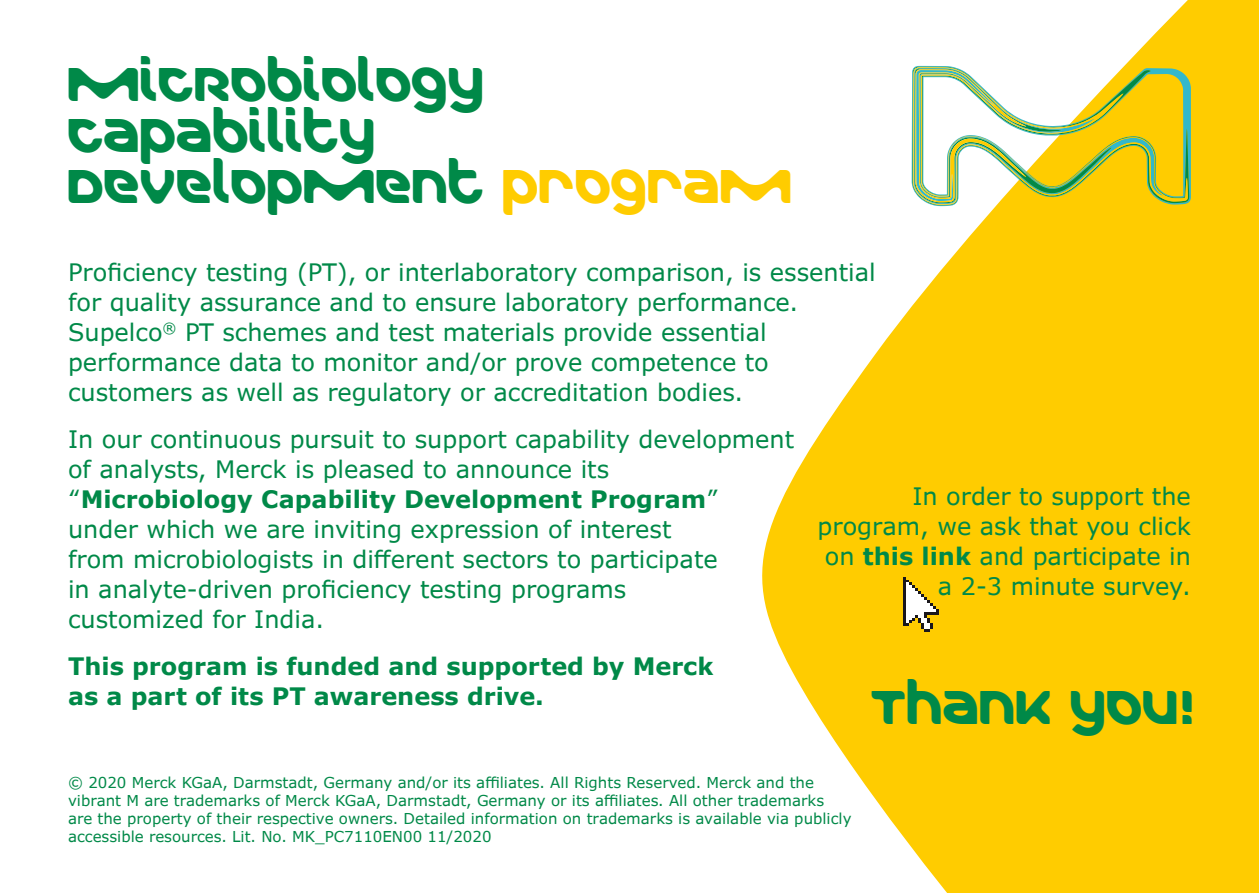
<style>
.page{position:relative;width:1259px;height:893px;background:#fff}
.page>*{position:absolute;margin:0;border:0;box-sizing:border-box;transform-origin:0 0}
.t1{font:48px/51px "Merck";color:#008948}
.t2{font:24px/30px "Verdana Pro";color:#008948}
.t3{font:700 24px/30px "Verdana Pro";color:#008948}
.t4{font:15px/18px "Verdana Pro";color:#008948}
.s1{color:#fc0}
.s2{font-weight:700}
</style>
<div class="page">
<svg style="left:762px;top:0;width:497px;height:893px;fill:#fc0"></svg>
<svg style="left:903px;top:577px;width:35px;height:55px"></svg>
<svg style="left:911px;top:66px;width:280px;height:140px"></svg>
<h1 class="t1" style="left:68px;top:59px;width:726px">MICROBIOLOGY<br>CAPABILITY<br>DEVELOPMENT <span class="s1">PROGRAM</span></h1>
<p class="t2" style="left:68px;top:258px;width:809px">Proficiency testing (PT), or interlaboratory comparison, is essential for quality assurance and to ensure laboratory performance.<br>Supelco<sup>®</sup> PT schemes and test materials provide essential performance data to monitor and/or prove competence to customers as well as regulatory or accreditation bodies.</p>
<p class="t2" style="left:68px;top:425px;width:728px">In our continuous pursuit to support capability development of analysts, Merck is pleased to announce its “<span class="s2">Microbiology Capability Development Program</span>” under which we are inviting expression of interest<br>from microbiologists in different sectors to participate<br>in analyte-driven proficiency testing programs<br>customized for India.</p>
<p class="t3" style="left:68px;top:652px;width:647px">This program is funded and supported by Merck as a part of its PT awareness drive.</p>
<p class="t2" style="left:817px;top:481px;width:375px;text-align:right">In order to support the program, we ask that you click on <span class="s2">this link</span> and participate in a 2-3 minute survey.</p>
<h1 class="t1" style="left:871px;top:681px;width:328px">THANK YOU!</h1>
<p class="t4" style="left:68px;top:774px;width:785px">© 2020 Merck KGaA, Darmstadt, Germany and/or its affiliates. All Rights Reserved. Merck and the vibrant M are trademarks of Merck KGaA, Darmstadt, Germany or its affiliates. All other trademarks are the property of their respective owners. Detailed information on trademarks is available via publicly accessible resources. Lit. No. MK_PC7110EN00 11/2020</p>
</div>
